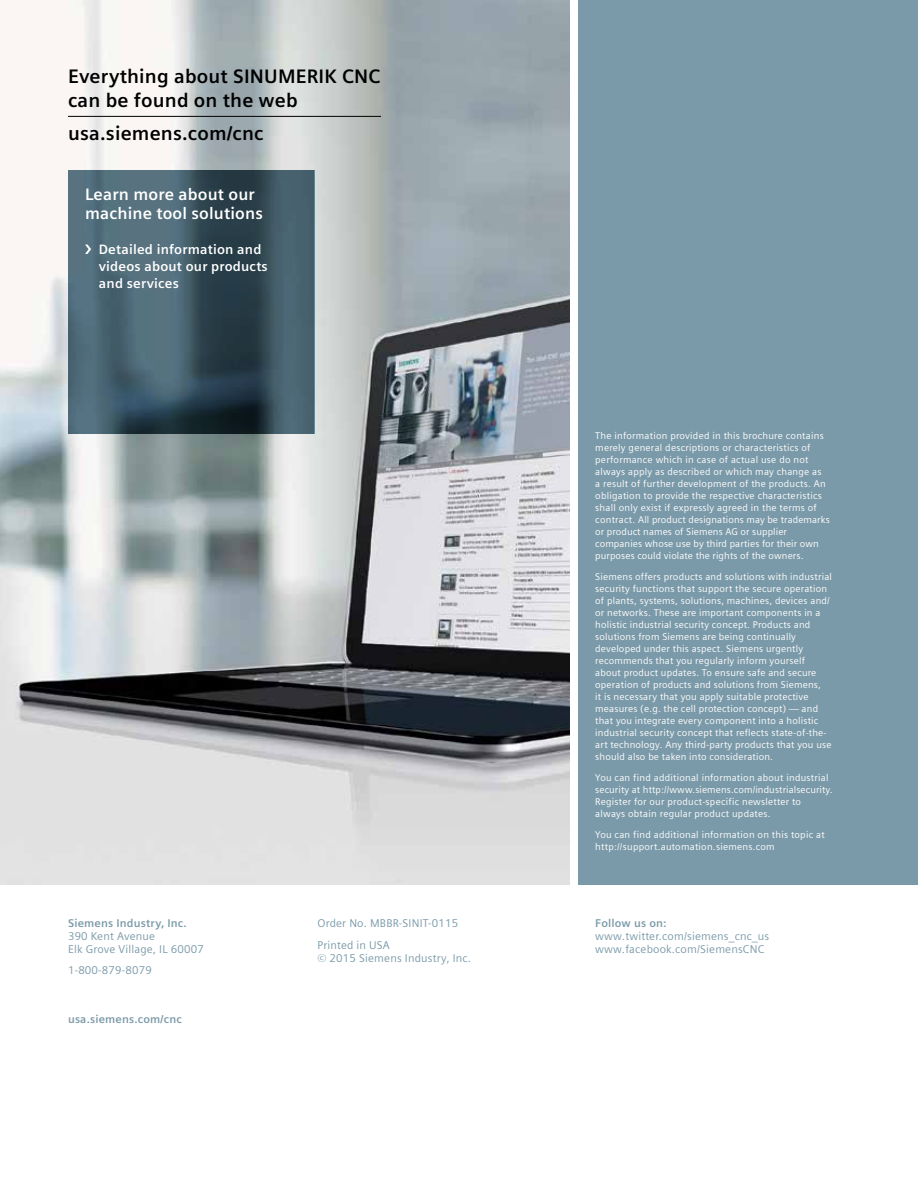
<style>
.page{position:relative;width:918px;height:1188px;background:#fff}
.page>*{position:absolute;margin:0;border:0;box-sizing:border-box;transform-origin:0 0}
.t1{font:700 19.5px/24px "Siemens Sans";letter-spacing:.01em;color:#000}
.t2{font:700 16.5px/19.2px "Siemens Sans";letter-spacing:.01em;color:#fff}
.t3{font:700 13.5px/17px "Siemens Sans";letter-spacing:.015em;color:#fff}
.t4{font:11.25px/12.8px "Siemens Sans";letter-spacing:.015em;color:#7b9aa9}
.t5{font:700 11.25px "Siemens Sans";letter-spacing:.015em;color:#7b9aa9}
.t6{font:9.75px/12px "Siemens Sans";letter-spacing:.02em;color:#fff}
</style>
<div class="page">
<img style="left:0;top:0;width:570px;height:884px">
<div style="left:578px;top:0;width:340px;height:884px;background:#7b9aa9"></div>
<svg style="left:68px;top:170px;width:247px;height:264px;background:#405965"></svg>
<svg style="left:85px;top:245px;width:6px;height:9px"></svg>
<hr style="left:68px;top:116px;width:313px;height:1px;background:#000">
<h1 class="t1" style="left:68px;top:64px;width:314px">Everything about SINUMERIK CNC can be found on the web</h1>
<h1 class="t1" style="left:68px;top:121px;width:197px">usa.siemens.com/cnc</h1>
<h2 class="t2" style="left:85px;top:185px;width:179px">Learn more about our machine tool solutions</h2>
<h3 class="t3" style="left:99px;top:241px;width:170px">Detailed information and videos about our products and services</h3>
<p class="t5" style="left:68px;top:917px;width:120px">Siemens Industry, Inc.</p>
<p class="t4" style="left:68px;top:930px;width:137px">390 Kent Avenue<br>Elk Grove Village, IL 60007</p>
<p class="t4" style="left:68px;top:964px;width:85px">1-800-879-8079</p>
<p class="t5" style="left:68px;top:1013px;width:115px">usa.siemens.com/cnc</p>
<p class="t4" style="left:317px;top:912px;width:142px;line-height:21.8px">Order No. MBBR-SINIT-0115<br>Printed in USA</p>
<p class="t4" style="left:317px;top:951px;width:155px">© 2015 Siemens Industry, Inc.</p>
<p class="t6" style="left:595px;top:430px;width:236px">The information provided in this brochure contains merely general descriptions or characteristics of performance which in case of actual use do not always apply as described or which may change as<br>a result of further development of the products. An obligation to provide the respective characteristics shall only exist if expressly agreed in the terms of contract. All product designations may be trademarks or product names of Siemens AG or supplier companies whose use by third parties for their own purposes could violate the rights of the owners.</p>
<p class="t6" style="left:595px;top:571px;width:238px">Siemens offers products and solutions with industrial security functions that support the secure operation of plants, systems, solutions, machines, devices and/ or networks. These are important components in a holistic industrial security concept. Products and solutions from Siemens are being continually developed under this aspect. Siemens urgently recommends that you regularly inform yourself about product updates. To ensure safe and secure operation of products and solutions from Siemens,<br>it is necessary that you apply suitable protective measures (e.g. the cell protection concept) — and that you integrate every component into a holistic industrial security concept that reflects state-of-the&shy;art technology. Any third-party products that you use should also be taken into consideration.</p>
<p class="t6" style="left:595px;top:772px;width:239px">You can find additional information about industrial security at http://www.siemens.com/industrialsecurity.<br>Register for our product-specific newsletter to always obtain regular product updates.</p>
<p class="t6" style="left:595px;top:829px;width:231px">You can find additional information on this topic at http://support.automation.siemens.com</p>
<p class="t5" style="left:595px;top:917px;width:73px">Follow us on:</p>
<p class="t4" style="left:595px;top:930px;width:175px">www.twitter.com/siemens_cnc_us www.facebook.com/SiemensCNC</p>
</div>
